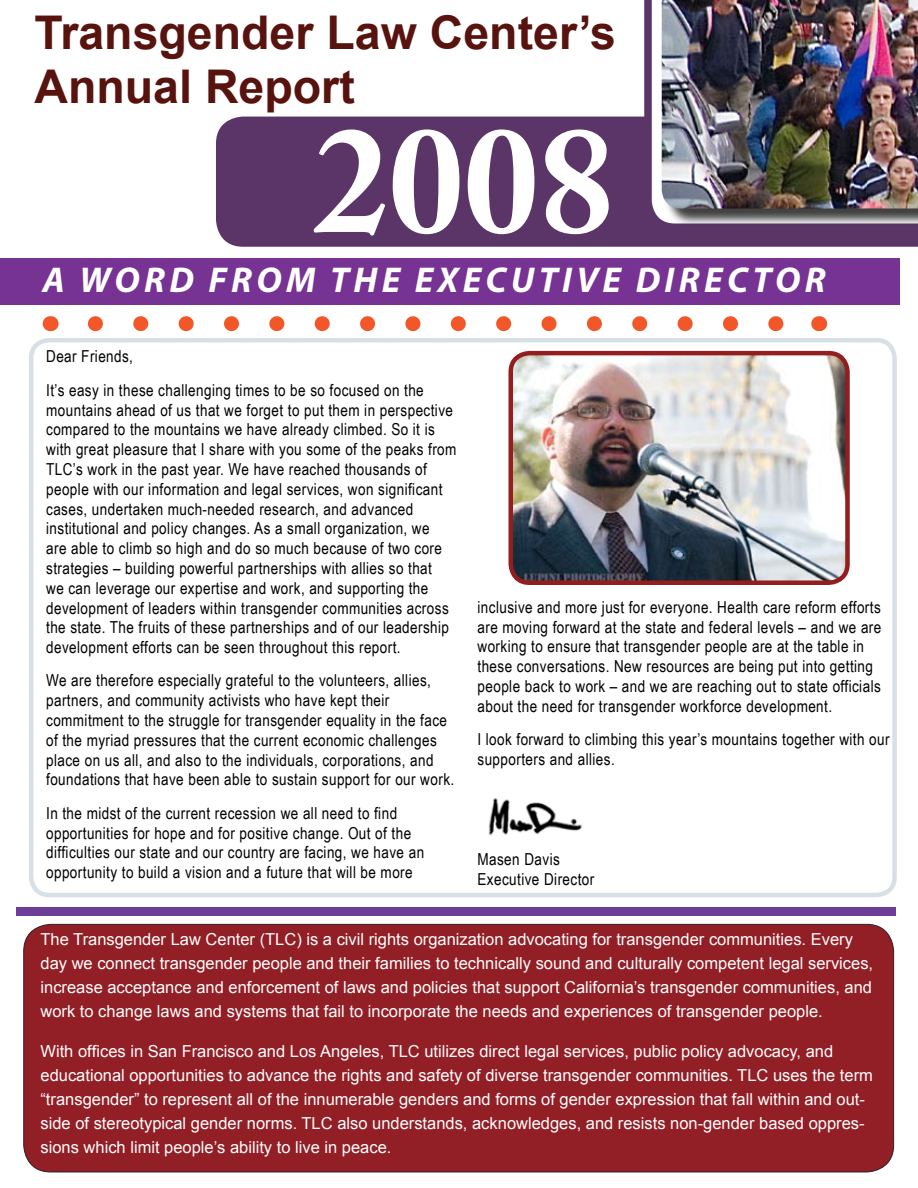
<style>
.page{position:relative;width:918px;height:1188px;background:#fff}
.page>*{position:absolute;margin:0;border:0;box-sizing:border-box;transform-origin:0 0}
.t1{font:700 150px "Adobe Caslon Pro";color:#fff}
.t2{font:700 46.5px/54px "Arial";color:#58130f}
.t3{font:italic 700 36px "Myriad Pro";letter-spacing:.12em;color:#fff}
.t4{font:16.5px/19.8px "Arial Narrow";letter-spacing:.025em;color:#000}
.t5{font:16.5px/24px "Arial";color:#fff}
</style>
<div class="page">
<div style="left:16px;top:907px;width:880px;height:9px;background:#6d3e98"></div>
<div style="left:24px;top:924px;width:870px;height:248px;background:#921f26;border-radius:27px"></div>
<div style="left:29px;top:338px;width:868px;height:559px;border:4px solid #d8dfe5;border-radius:18px"></div>
<div style="left:216px;top:117px;width:702px;height:130px;background:#5b3567"></div>
<svg style="left:644px;top:0;width:274px;height:231px"></svg>
<div style="left:663px;top:0;width:255px;height:229px;background:#000;opacity:.75"></div>
<img style="left:662px;top:0;width:256px;height:208px">
<div style="left:0;top:258px;width:900px;height:47px;background:#773393"></div>
<svg style="left:95px;top:316px;width:689px;height:15px"></svg>
<svg style="left:50px;top:316px;width:1px;height:15px"></svg>
<svg style="left:819px;top:316px;width:1px;height:15px"></svg>
<img style="left:488px;top:798px;width:94px;height:38px">
<div style="left:487px;top:350px;width:365px;height:251px;border:14px solid #fff;border-radius:18px"></div>
<img style="left:511px;top:353px;width:337px;height:228px">
<div style="left:508px;top:351px;width:342px;height:234px;border:4px solid #941e1e;border-radius:19px"></div>
<h2 class="t2" style="left:34px;top:7px;width:583px">Transgender Law Center’s<br>Annual Report</h2>
<h1 class="t1" style="left:314px;top:92px;width:301px">2008</h1>
<h3 class="t3" style="left:43px;top:257px;width:785px">A WORD FROM THE EXECUTIVE DIRECTOR</h3>
<p class="t4" style="left:46px;top:339px;width:379px;line-height:33.3px">Dear Friends,<br>It’s easy in these challenging times to be so focused on the</p>
<p class="t4" style="left:46px;top:399px;width:412px">mountains ahead of us that we forget to put them in perspective compared to the mountains we have already climbed. So it is with great pleasure that I share with you some of the peaks from TLC’s work in the past year. We have reached thousands of people with our information and legal services, won significant cases, undertaken much-needed research, and advanced institutional and policy changes. As a small organization, we<br>are able to climb so high and do so much because of two core strategies – building powerful partnerships with allies so that<br>we can leverage our expertise and work, and supporting the development of leaders within transgender communities across the state. The fruits of these partnerships and of our leadership development efforts can be seen throughout this report.</p>
<p class="t4" style="left:46px;top:670px;width:410px">We are therefore especially grateful to the volunteers, allies, partners, and community activists who have kept their commitment to the struggle for transgender equality in the face of the myriad pressures that the current economic challenges place on us all, and also to the individuals, corporations, and foundations that have been able to sustain support for our work.</p>
<p class="t4" style="left:46px;top:802px;width:380px">In the midst of the current recession we all need to find opportunities for hope and for positive change. Out of the difficulties our state and our country are facing, we have an opportunity to build a vision and a future that will be more</p>
<p class="t4" style="left:478px;top:597px;width:405px">inclusive and more just for everyone. Health care reform efforts are moving forward at the state and federal levels – and we are working to ensure that transgender people are at the table in these conversations. New resources are being put into getting people back to work – and we are reaching out to state officials about the need for transgender workforce development.</p>
<p class="t4" style="left:478px;top:729px;width:414px">I look forward to climbing this year’s mountains together with our supporters and allies.</p>
<p class="t4" style="left:478px;top:849px;width:118px">Masen Davis<br>Executive Director</p>
<p class="t5" style="left:40px;top:927px;width:834px">The Transgender Law Center (TLC) is a civil rights organization advocating for transgender communities. Every day we connect transgender people and their families to technically sound and culturally competent legal services, increase acceptance and enforcement of laws and policies that support California’s transgender communities, and work to change laws and systems that fail to incorporate the needs and experiences of transgender people.</p>
<p class="t5" style="left:40px;top:1040px;width:834px">With offices in San Francisco and Los Angeles, TLC utilizes direct legal services, public policy advocacy, and educational opportunities to advance the rights and safety of diverse transgender communities. TLC uses the term “transgender” to represent all of the innumerable genders and forms of gender expression that fall within and out&shy;side of stereotypical gender norms. TLC also understands, acknowledges, and resists non-gender based oppres&shy;sions which limit people’s ability to live in peace.</p>
</div>
